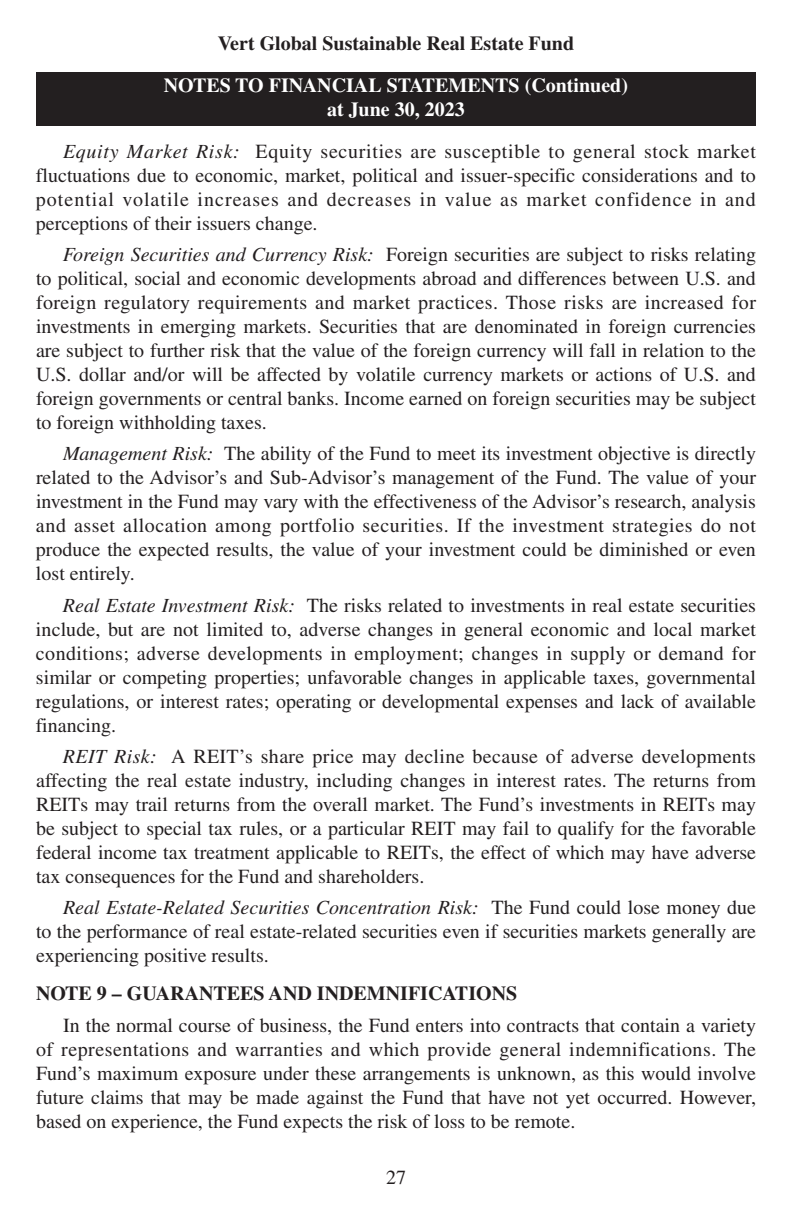
<style>
.page{position:relative;width:792px;height:1224px;background:#fff}
.page>*{position:absolute;margin:0;border:0;box-sizing:border-box;transform-origin:0 0}
.t1{font:20px/24px "Times";color:#231f20;text-align:justify}
.t2{font:700 20px "Times";color:#231f20}
.t3{font:700 20px/24px "Times";color:#fff;text-align:center}
.s1{font-style:italic}
</style>
<div class="page">
<div style="left:36px;top:72px;width:720px;height:54px;background:#231f20"></div>
<p class="t2" style="left:218px;top:36px;width:358px">Vert Global Sustainable Real Estate Fund</p>
<p class="t3" style="left:164px;top:75px;width:466px">NOTES TO FINANCIAL STATEMENTS (Continued) at June 30, 2023</p>
<p class="t1" style="left:36px;top:141px;width:721px;text-indent:27px"><span class="s1">Equity Market Risk:</span> Equity securities are susceptible to general stock market fluctuations due to economic, market, political and issuer-specific considerations and to potential volatile increases and decreases in value as market confidence in and perceptions of their issuers change.</p>
<p class="t1" style="left:36px;top:244px;width:722px;text-indent:27px"><span class="s1">Foreign Securities and Currency Risk:</span> Foreign securities are subject to risks relating to political, social and economic developments abroad and differences between U.S. and foreign regulatory requirements and market practices. Those risks are increased for investments in emerging markets. Securities that are denominated in foreign currencies are subject to further risk that the value of the foreign currency will fall in relation to the U.S. dollar and/or will be affected by volatile currency markets or actions of U.S. and foreign governments or central banks. Income earned on foreign securities may be subject to foreign withholding taxes.</p>
<p class="t1" style="left:36px;top:444px;width:722px;text-indent:27px"><span class="s1">Management Risk:</span> The ability of the Fund to meet its investment objective is directly related to the Advisor’s and Sub-Advisor’s management of the Fund. The value of your investment in the Fund may vary with the effectiveness of the Advisor’s research, analysis and asset allocation among portfolio securities. If the investment strategies do not produce the expected results, the value of your investment could be diminished or even lost entirely.</p>
<p class="t1" style="left:36px;top:595px;width:722px;text-indent:27px"><span class="s1">Real Estate Investment Risk:</span> The risks related to investments in real estate securities include, but are not limited to, adverse changes in general economic and local market conditions; adverse developments in employment; changes in supply or demand for similar or competing properties; unfavorable changes in applicable taxes, governmental regulations, or interest rates; operating or developmental expenses and lack of available financing.</p>
<p class="t1" style="left:36px;top:746px;width:722px;text-indent:27px"><span class="s1">REIT Risk:</span> A REIT’s share price may decline because of adverse developments affecting the real estate industry, including changes in interest rates. The returns from REITs may trail returns from the overall market. The Fund’s investments in REITs may be subject to special tax rules, or a particular REIT may fail to qualify for the favorable federal income tax treatment applicable to REITs, the effect of which may have adverse tax consequences for the Fund and shareholders.</p>
<p class="t1" style="left:36px;top:897px;width:722px;text-indent:27px"><span class="s1">Real Estate-Related Securities Concentration Risk:</span> The Fund could lose money due to the performance of real estate-related securities even if securities markets generally are experiencing positive results.</p>
<p class="t2" style="left:36px;top:987px;width:483px">NOTE 9 – GUARANTEES AND INDEMNIFICATIONS</p>
<p class="t1" style="left:36px;top:1015px;width:722px;text-indent:27px">In the normal course of business, the Fund enters into contracts that contain a variety of representations and warranties and which provide general indemnifications. The Fund’s maximum exposure under these arrangements is unknown, as this would involve future claims that may be made against the Fund that have not yet occurred. However, based on experience, the Fund expects the risk of loss to be remote.</p>
<p class="t1" style="left:386px;top:1167px;width:21px">27</p>
</div>
